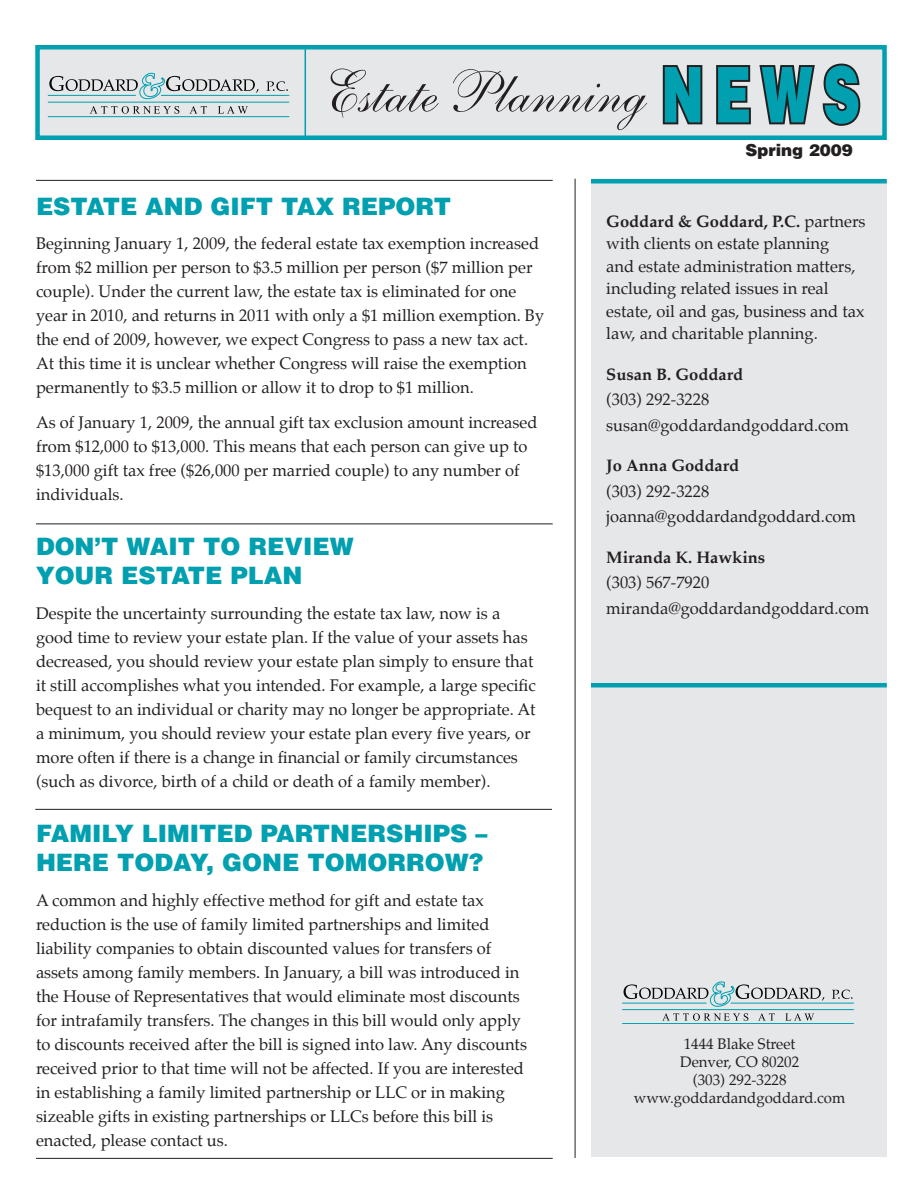
<style>
.page{position:relative;width:918px;height:1188px;background:#fff}
.page>*{position:absolute;margin:0;border:0;box-sizing:border-box;transform-origin:0 0}
.t1{font:59.1px "Shelley Allegro Script";color:#231f20}
.t2{font:900 24px/28.8px "Helvetica";color:#00a0b0}
.t3{font:16.5px/24px "Palatino";color:#231f20}
.t4{font:700 16.5px "Palatino";color:#231f20}
.t5{font:900 16.5px "Helvetica";color:#231f20}
.t6{font:15px/18px "Palatino";color:#231f20;text-align:center}
.s1{font-family:"Helvetica";font-weight:900;font-size:76.95px;color:#00a0b0}
.s2{font-weight:700}
</style>
<div class="page">
<div style="left:35px;top:45px;width:852px;height:95px;background:#e6e7e9;border:4px solid #00a0b0"></div>
<div style="left:591px;top:179px;width:296px;height:978px;background:#e6e7e9"></div>
<svg style="left:832px;top:990px;width:21px;height:9px"></svg>
<svg style="left:624px;top:982px;width:200px;height:25px"></svg>
<svg style="left:662px;top:1013px;width:86px;height:8px"></svg>
<svg style="left:758px;top:1013px;width:17px;height:8px"></svg>
<svg style="left:785px;top:1013px;width:29px;height:8px"></svg>
<hr style="left:731px;top:1003px;width:123px;height:1px;background:#00a0b0">
<hr style="left:622px;top:1003px;width:85px;height:1px;background:#00a0b0">
<hr style="left:622px;top:1009px;width:232px;height:1px;background:#00a0b0">
<hr style="left:622px;top:1023px;width:232px;height:1px;background:#00a0b0">
<svg style="left:662px;top:65px;width:41px;height:60px"></svg>
<svg style="left:716px;top:63px;width:145px;height:63px"></svg>
<hr style="left:591px;top:179px;width:296px;height:4px;background:#00a0b0">
<hr style="left:591px;top:683px;width:296px;height:4px;background:#00a0b0">
<hr style="left:575px;top:179px;width:1px;height:979px;background:#231f20">
<hr style="left:305px;top:48px;width:1px;height:89px;background:#00a0b0">
<svg style="left:266px;top:81px;width:22px;height:10px"></svg>
<svg style="left:49px;top:73px;width:210px;height:27px"></svg>
<svg style="left:90px;top:106px;width:89px;height:8px"></svg>
<svg style="left:190px;top:106px;width:17px;height:8px"></svg>
<svg style="left:218px;top:106px;width:30px;height:8px"></svg>
<hr style="left:161px;top:95px;width:128px;height:1px;background:#00a0b0">
<hr style="left:48px;top:95px;width:88px;height:1px;background:#00a0b0">
<hr style="left:48px;top:102px;width:241px;height:1px;background:#00a0b0">
<hr style="left:48px;top:116px;width:241px;height:1px;background:#00a0b0">
<hr style="left:35px;top:809px;width:517px;height:1px;background:#231f20">
<hr style="left:36px;top:180px;width:517px;height:1px;background:#231f20">
<hr style="left:36px;top:1158px;width:517px;height:1px;background:#231f20">
<hr style="left:36px;top:524px;width:517px;height:1px;background:#231f20">
<h1 class="t1" style="left:326px;top:57px;width:536px">Estate Planning <span class="s1">N E W S</span></h1>
<h2 class="t2" style="left:36px;top:191px;width:417px">ESTATE AND GIFT TAX REPORT</h2>
<p class="t3" style="left:36px;top:233px;width:510px">Beginning January 1, 2009, the federal estate tax exemption increased from $2 million per person to $3.5 million per person ($7 million per couple). Under the current law, the estate tax is eliminated for one year in 2010, and returns in 2011 with only a $1 million exemption. By the end of 2009, however, we expect Congress to pass a new tax act.<br>At this time it is unclear whether Congress will raise the exemption permanently to $3.5 million or allow it to drop to $1 million.</p>
<p class="t3" style="left:36px;top:411px;width:503px">As of January 1, 2009, the annual gift tax exclusion amount increased from $12,000 to $13,000. This means that each person can give up to $13,000 gift tax free ($26,000 per married couple) to any number of individuals.</p>
<h2 class="t2" style="left:36px;top:532px;width:319px">DON’T WAIT TO REVIEW<br>YOUR ESTATE PLAN</h2>
<p class="t3" style="left:36px;top:602px;width:501px">Despite the uncertainty surrounding the estate tax law, now is a good time to review your estate plan. If the value of your assets has decreased, you should review your estate plan simply to ensure that it still accomplishes what you intended. For example, a large specific bequest to an individual or charity may no longer be appropriate. At a minimum, you should review your estate plan every five years, or more often if there is a change in financial or family circumstances (such as divorce, birth of a child or death of a family member).</p>
<h2 class="t2" style="left:36px;top:819px;width:453px">FAMILY LIMITED PARTNERSHIPS –<br>HERE TODAY, GONE TOMORROW?</h2>
<p class="t3" style="left:36px;top:890px;width:493px">A common and highly effective method for gift and estate tax reduction is the use of family limited partnerships and limited liability companies to obtain discounted values for transfers of assets among family members. In January, a bill was introduced in the House of Representatives that would eliminate most discounts for intrafamily transfers. The changes in this bill would only apply to discounts received after the bill is signed into law. Any discounts received prior to that time will not be affected. If you are interested in establishing a family limited partnership or LLC or in making sizeable gifts in existing partnerships or LLCs before this bill is enacted, please contact us.</p>
<p class="t5" style="left:745px;top:140px;width:109px">Spring 2009</p>
<p class="t3" style="left:606px;top:211px;width:261px;line-height:22.5px"><span class="s2">Goddard &amp; Goddard, P.C.</span> partners with clients on estate planning<br>and estate administration matters, including related issues in real estate, oil and gas, business and tax law, and charitable planning.</p>
<p class="t4" style="left:606px;top:364px;width:139px">Susan B. Goddard</p>
<p class="t3" style="left:606px;top:388px;width:244px;line-height:25.5px">(303) 292-3228 susan@goddardandgoddard.com</p>
<p class="t4" style="left:606px;top:455px;width:134px">Jo Anna Goddard</p>
<p class="t3" style="left:606px;top:480px;width:251px;line-height:25.5px">(303) 292-3228 joanna@goddardandgoddard.com</p>
<p class="t4" style="left:606px;top:547px;width:161px">Miranda K. Hawkins</p>
<p class="t3" style="left:606px;top:571px;width:265px;line-height:25.5px">(303) 567-7920 miranda@goddardandgoddard.com</p>
<p class="t6" style="left:634px;top:1036px;width:213px">1444 Blake Street<br>Denver, CO 80202<br>(303) 292-3228 www.goddardandgoddard.com</p>
</div>
